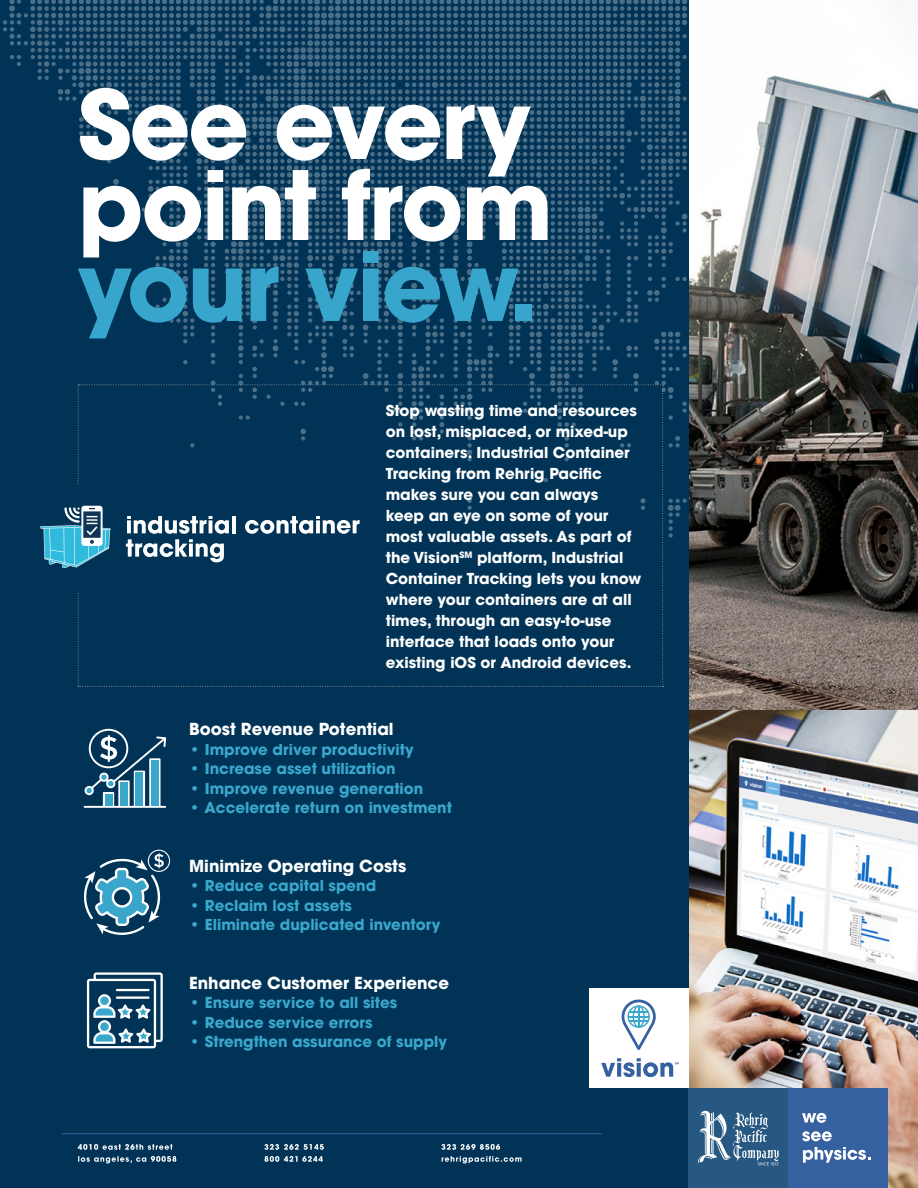
<style>
.page{position:relative;width:918px;height:1188px;background:#fff}
.page>*{position:absolute;margin:0;border:0;box-sizing:border-box;transform-origin:0 0}
.t1{font:700 94.5px/81px "Avant Garde";letter-spacing:-.025em;color:#fff}
.t2{font:700 94.5px "Avant Garde";letter-spacing:-.025em;color:#38a6cc}
.t3{font:700 16.5px "Avant Garde";color:#fff}
.t4{font:700 15px/21px "Avant Garde";color:#fff}
.t5{font:700 15px "Avant Garde";color:#3aa7cc}
</style>
<div class="page">
<div style="left:0;top:0;width:689px;height:1188px;background:#003356"></div>
<hr style="left:62px;top:1134px;width:540px;height:1px;background:#3561a0">
<svg style="left:78px;top:1156px;width:444px;height:8px"></svg>
<svg style="left:78px;top:1144px;width:422px;height:6px"></svg>
<svg style="left:84px;top:729px;width:82px;height:79px"></svg>
<svg style="left:83px;top:850px;width:87px;height:85px"></svg>
<svg style="left:87px;top:972px;width:76px;height:76px"></svg>
<img style="left:689px;top:75px;width:229px;height:1113px">
<div style="left:589px;top:989px;width:100px;height:99px;background:#fff"></div>
<div style="left:689px;top:1088px;width:99px;height:100px;background:#265882"></div>
<svg style="left:698px;top:1111px;width:81px;height:54px"></svg>
<div style="left:788px;top:1088px;width:100px;height:100px;background:#3561a0"></div>
<svg style="left:802px;top:1113px;width:24px;height:10px"></svg>
<svg style="left:802px;top:1131px;width:30px;height:10px"></svg>
<svg style="left:803px;top:1147px;width:68px;height:16px"></svg>
<svg style="left:601px;top:999px;width:78px;height:78px"></svg>
<svg style="left:0;top:0;width:687px;height:687px"></svg>
<h1 class="t1" style="left:78px;top:83px;width:477px">See every point from</h1>
<h1 class="t2" style="left:78px;top:225px;width:462px">your view.</h1>
<p class="t4" style="left:386px;top:400px;width:257px">Stop wasting time and resources on lost, misplaced, or mixed-up containers. Industrial Container<br>Tracking from Rehrig Pacific makes sure you can always<br>keep an eye on some of your most valuable assets. As part of the Vision<sup>SM</sup> platform, Industrial<br>Container Tracking lets you know where your containers are at all times, through an easy-to-use interface that loads onto your existing iOS or Android devices.</p>
<p class="t3" style="left:189px;top:719px;width:206px">Boost Revenue Potential</p>
<p class="t5" style="left:189px;top:740px;width:226px">• Improve driver productivity</p>
<p class="t5" style="left:189px;top:759px;width:208px">• Increase asset utilization</p>
<p class="t5" style="left:189px;top:779px;width:236px">• Improve revenue generation</p>
<p class="t5" style="left:189px;top:798px;width:264px">• Accelerate return on investment</p>
<p class="t3" style="left:189px;top:855px;width:219px">Minimize Operating Costs</p>
<p class="t5" style="left:189px;top:876px;width:189px">• Reduce capital spend</p>
<p class="t5" style="left:189px;top:896px;width:164px">• Reclaim lost assets</p>
<p class="t5" style="left:189px;top:915px;width:253px">• Eliminate duplicated inventory</p>
<p class="t3" style="left:189px;top:972px;width:261px">Enhance Customer Experience</p>
<p class="t5" style="left:189px;top:993px;width:210px">• Ensure service to all sites</p>
<p class="t5" style="left:189px;top:1013px;width:185px">• Reduce service errors</p>
<p class="t5" style="left:189px;top:1032px;width:259px">• Strengthen assurance of supply</p>
</div>
